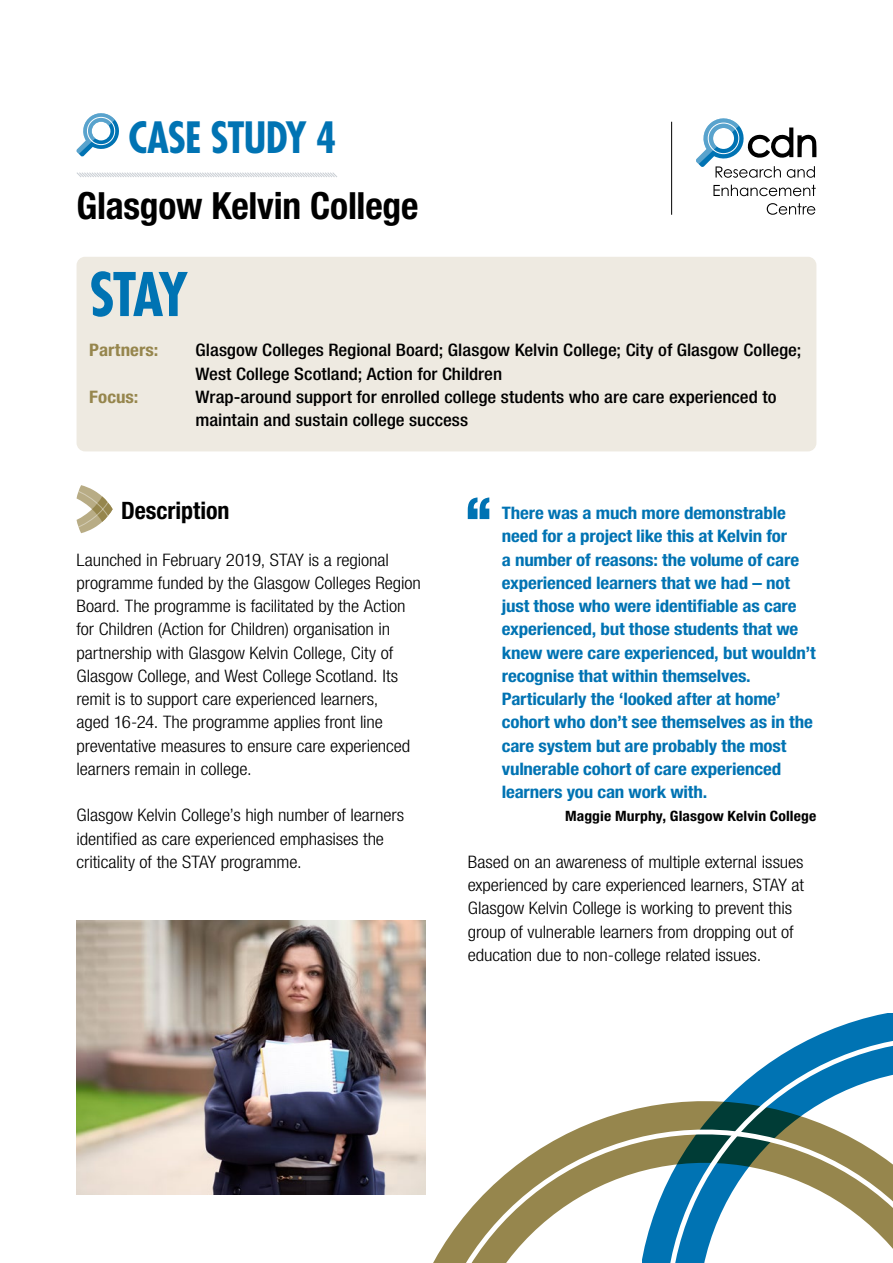
<style>
.page{position:relative;width:893px;height:1263px;background:#fff}
.page>*{position:absolute;margin:0;border:0;box-sizing:border-box;transform-origin:0 0}
.t1{font:700 condensed 58.5px "Futura";color:#0073b3}
.t2{font:700 condensed 42px "Futura";letter-spacing:-.025em;color:#0073b3}
.t3{font:700 condensed 37.5px "Helvetica Neue LT Std";letter-spacing:-.005em;color:#000}
.t4{font:700 condensed 24px "Helvetica Neue LT Std";color:#000}
.t5{font:300 condensed 17.25px/23.2px "Helvetica Neue LT Std";letter-spacing:-.005em;color:#000;scale:1.1 1}
.t6{font:700 condensed 17.25px/23.2px "Helvetica Neue LT Std";letter-spacing:-.01em;color:#0073b3;scale:1.1 1}
.t7{font:500 condensed 17.25px/23.2px "Helvetica Neue LT Std";color:#000;scale:1.1 1}
.t8{font:700 condensed 17.25px "Helvetica Neue LT Std";letter-spacing:.005em;color:#96864d;scale:1.1 1}
.t9{font:700 condensed 14.25px "Helvetica Neue LT Std";letter-spacing:.005em;color:#000;scale:1.1 1}
</style>
<div class="page">
<svg style="left:77px;top:485px;width:36px;height:48px"></svg>
<svg style="left:468px;top:497px;width:21px;height:22px"></svg>
<svg style="left:76px;top:113px;width:43px;height:44px"></svg>
<svg style="left:767px;top:203px;width:48px;height:12px"></svg>
<svg style="left:713px;top:185px;width:103px;height:11px"></svg>
<svg style="left:696px;top:118px;width:120px;height:60px"></svg>
<hr style="left:671px;top:122px;width:1px;height:93px;background:#000">
<div style="left:77px;top:257px;width:739px;height:194px;background:#eeeae1;border-radius:9px"></div>
<svg style="left:77px;top:172px;width:260px;height:5px"></svg>
<img style="left:77px;top:921px;width:348px;height:274px">
<svg style="left:401px;top:1107px;width:241px;height:88px"></svg>
<svg style="left:647px;top:1018px;width:246px;height:94px"></svg>
<svg style="left:406px;top:1112px;width:487px;height:151px"></svg>
<h2 class="t2" style="left:128px;top:110px;width:210px">CASE STUDY 4</h2>
<h3 class="t3" style="left:77px;top:183px;width:343px">Glasgow Kelvin College</h3>
<h1 class="t1" style="left:89px;top:257px;width:100px">STAY</h1>
<p class="t8" style="left:89px;top:340px;width:64px">Partners:</p>
<p class="t7" style="left:196px;top:338px;width:552px">Glasgow Colleges Regional Board; Glasgow Kelvin College; City of Glasgow College;<br>West College Scotland; Action for Children</p>
<p class="t8" style="left:89px;top:386px;width:46px">Focus:</p>
<p class="t7" style="left:196px;top:385px;width:530px">Wrap-around support for enrolled college students who are care experienced to maintain and sustain college success</p>
<h3 class="t4" style="left:121px;top:496px;width:110px">Description</h3>
<p class="t5" style="left:77px;top:548px;width:315px">Launched in February 2019, STAY is a regional programme funded by the Glasgow Colleges Region Board. The programme is facilitated by the Action for Children (Action for Children) organisation in partnership with Glasgow Kelvin College, City of Glasgow College, and West College Scotland. Its remit is to support care experienced learners,<br>aged 16-24. The programme applies front line preventative measures to ensure care experienced learners remain in college.</p>
<p class="t5" style="left:77px;top:803px;width:299px">Glasgow Kelvin College’s high number of learners identified as care experienced emphasises the criticality of the STAY programme.</p>
<p class="t6" style="left:502px;top:501px;width:287px">There was a much more demonstrable need for a project like this at Kelvin for<br>a number of reasons: the volume of care experienced learners that we had – not just those who were identifiable as care experienced, but those students that we knew were care experienced, but wouldn’t recognise that within themselves.<br>Particularly the ‘looked after at home’ cohort who don’t see themselves as in the care system but are probably the most vulnerable cohort of care experienced learners you can work with.</p>
<p class="t9" style="left:565px;top:808px;width:230px">Maggie Murphy, Glasgow Kelvin College</p>
<p class="t5" style="left:468px;top:850px;width:307px">Based on an awareness of multiple external issues experienced by care experienced learners, STAY at Glasgow Kelvin College is working to prevent this group of vulnerable learners from dropping out of education due to non-college related issues.</p>
</div>
